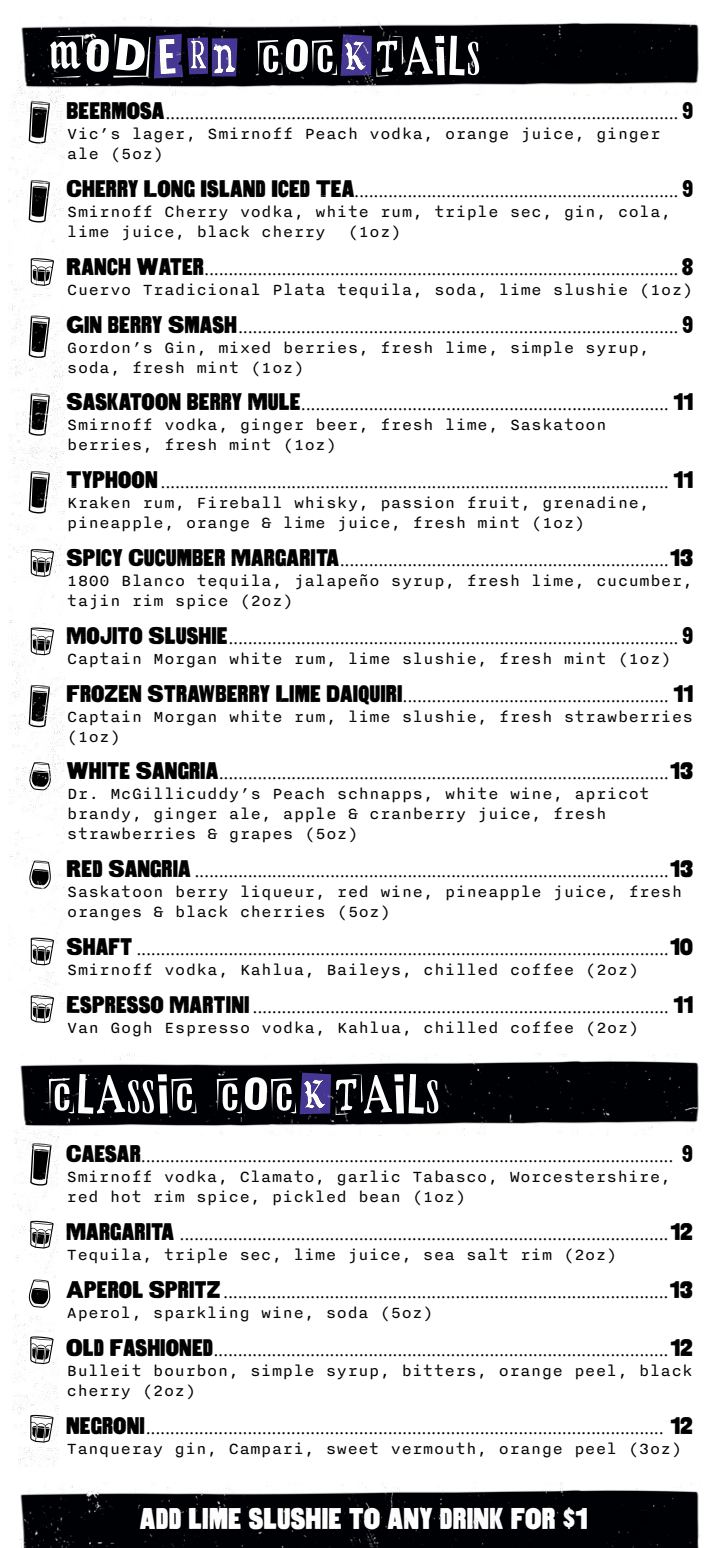
<style>
.page{position:relative;width:720px;height:1548px;background:#fff}
.page>*{position:absolute;margin:0;border:0;box-sizing:border-box;transform-origin:0 0}
.t1{font:800 30px "Aurochs";letter-spacing:.03em;color:#fff}
.t2{font:800 24px "Aurochs";letter-spacing:.03em;color:#000}
.t3{font:18px/20px "Nitti Typewriter";color:#000}
.t4{font:10px "Typeka";color:#000}
</style>
<div class="page">
<svg style="left:31px;top:1013px;width:21px;height:10px"></svg>
<img style="left:8px;top:453px;width:57px;height:560px">
<img style="left:8px;top:95px;width:57px;height:358px">
<img style="left:12px;top:1131px;width:47px;height:334px">
<img style="left:18px;top:1053px;width:681px;height:82px">
<img style="left:17px;top:16px;width:682px;height:80px">
<img style="left:20px;top:1482px;width:680px;height:66px">
<h2 class="t2" style="left:683px;top:102px;width:12px">9</h2>
<h2 class="t2" style="left:67px;top:102px;width:99px">BEERMOSA</h2>
<p class="t4" style="left:166px;top:110px;width:513px">..........................................................................................................</p>
<h3 class="t3" style="left:67px;top:124px;width:596px">Vic’s lager, Smirnoff Peach vodka, orange juice, ginger ale (5oz)</h3>
<h2 class="t2" style="left:67px;top:180px;width:289px">CHERRY LONG ISLAND ICED TEA</h2>
<p class="t4" style="left:355px;top:188px;width:324px">...................................................................</p>
<h2 class="t2" style="left:683px;top:180px;width:12px">9</h2>
<h3 class="t3" style="left:67px;top:202px;width:606px">Smirnoff Cherry vodka, white rum, triple sec, gin, cola, lime juice, black cherry (1oz)</h3>
<h2 class="t2" style="left:67px;top:257px;width:138px">RANCH WATER</h2>
<p class="t4" style="left:205px;top:266px;width:474px">..................................................................................................</p>
<h2 class="t2" style="left:682px;top:257px;width:12px">8</h2>
<h3 class="t3" style="left:67px;top:280px;width:628px">Cuervo Tradicional Plata tequila, soda, lime slushie (1oz)</h3>
<h2 class="t2" style="left:67px;top:315px;width:171px">GIN BERRY SMASH</h2>
<p class="t4" style="left:239px;top:324px;width:440px">...........................................................................................</p>
<h2 class="t2" style="left:683px;top:315px;width:12px">9</h2>
<h3 class="t3" style="left:67px;top:338px;width:585px">Gordon’s Gin, mixed berries, fresh lime, simple syrup, soda, fresh mint (1oz)</h3>
<h2 class="t2" style="left:67px;top:393px;width:235px">SASKATOON BERRY MULE</h2>
<p class="t4" style="left:302px;top:402px;width:368px">............................................................................</p>
<h2 class="t2" style="left:674px;top:393px;width:21px">11</h2>
<h3 class="t3" style="left:67px;top:415px;width:542px">Smirnoff vodka, ginger beer, fresh lime, Saskatoon berries, fresh mint (1oz)</h3>
<h2 class="t2" style="left:67px;top:471px;width:92px">TYPHOON</h2>
<p class="t4" style="left:162px;top:479px;width:508px">.........................................................................................................</p>
<h2 class="t2" style="left:674px;top:471px;width:21px">11</h2>
<h3 class="t3" style="left:67px;top:493px;width:585px">Kraken rum, Fireball whisky, passion fruit, grenadine, pineapple, orange &amp; lime juice, fresh mint (1oz)</h3>
<h2 class="t2" style="left:67px;top:549px;width:273px">SPICY CUCUMBER MARGARITA</h2>
<p class="t4" style="left:341px;top:557px;width:329px">....................................................................</p>
<h2 class="t2" style="left:671px;top:549px;width:24px">13</h2>
<h3 class="t3" style="left:67px;top:571px;width:628px">1800 Blanco tequila, jalapeño syrup, fresh lime, cucumber, tajin rim spice (2oz)</h3>
<h2 class="t2" style="left:67px;top:626px;width:162px">MOJITO SLUSHIE</h2>
<p class="t4" style="left:229px;top:635px;width:450px">.............................................................................................</p>
<h2 class="t2" style="left:683px;top:626px;width:12px">9</h2>
<h3 class="t3" style="left:67px;top:649px;width:606px">Captain Morgan white rum, lime slushie, fresh mint (1oz)</h3>
<h2 class="t2" style="left:67px;top:684px;width:337px">FROZEN STRAWBERRY LIME DAIQUIRI</h2>
<h2 class="t2" style="left:674px;top:684px;width:21px">11</h2>
<h3 class="t3" style="left:67px;top:707px;width:628px">Captain Morgan white rum, lime slushie, fresh strawberries (1oz)</h3>
<h2 class="t2" style="left:67px;top:762px;width:153px">WHITE SANGRIA</h2>
<p class="t4" style="left:220px;top:771px;width:450px">.............................................................................................</p>
<p class="t4" style="left:404px;top:693px;width:266px">.......................................................</p>
<h2 class="t2" style="left:671px;top:762px;width:24px">13</h2>
<h3 class="t3" style="left:67px;top:784px;width:585px">Dr. McGillicuddy’s Peach schnapps, white wine, apricot brandy, ginger ale, apple &amp; cranberry juice, fresh strawberries &amp; grapes (5oz)</h3>
<h2 class="t2" style="left:67px;top:860px;width:125px">RED SANGRIA</h2>
<p class="t4" style="left:195px;top:868px;width:474px">..................................................................................................</p>
<h2 class="t2" style="left:671px;top:860px;width:24px">13</h2>
<h3 class="t3" style="left:67px;top:882px;width:617px">Saskatoon berry liqueur, red wine, pineapple juice, fresh oranges &amp; black cherries (5oz)</h3>
<h2 class="t2" style="left:67px;top:938px;width:67px">SHAFT</h2>
<p class="t4" style="left:137px;top:946px;width:532px">..............................................................................................................</p>
<h2 class="t2" style="left:670px;top:938px;width:24px">10</h2>
<h3 class="t3" style="left:67px;top:960px;width:574px">Smirnoff vodka, Kahlua, Baileys, chilled coffee (2oz)</h3>
<h2 class="t2" style="left:67px;top:995px;width:184px">ESPRESSO MARTINI</h2>
<p class="t4" style="left:254px;top:1004px;width:416px">......................................................................................</p>
<h2 class="t2" style="left:674px;top:995px;width:21px">11</h2>
<h3 class="t3" style="left:67px;top:1018px;width:574px">Van Gogh Espresso vodka, Kahlua, chilled coffee (2oz)</h3>
<h2 class="t2" style="left:67px;top:1145px;width:75px">CAESAR</h2>
<p class="t4" style="left:142px;top:1154px;width:532px">..............................................................................................................</p>
<h2 class="t2" style="left:683px;top:1145px;width:12px">9</h2>
<h3 class="t3" style="left:67px;top:1167px;width:606px">Smirnoff vodka, Clamato, garlic Tabasco, Worcestershire, red hot rim spice, pickled bean (1oz)</h3>
<h2 class="t2" style="left:67px;top:1223px;width:109px">MARGARITA</h2>
<p class="t4" style="left:181px;top:1231px;width:489px">.....................................................................................................</p>
<h2 class="t2" style="left:671px;top:1223px;width:23px">12</h2>
<h3 class="t3" style="left:67px;top:1245px;width:552px">Tequila, triple sec, lime juice, sea salt rim (2oz)</h3>
<h2 class="t2" style="left:67px;top:1281px;width:155px">APEROL SPRITZ</h2>
<p class="t4" style="left:224px;top:1289px;width:445px">............................................................................................</p>
<h2 class="t2" style="left:670px;top:1281px;width:24px">13</h2>
<h3 class="t3" style="left:67px;top:1303px;width:369px">Aperol, sparkling wine, soda (5oz)</h3>
<h2 class="t2" style="left:67px;top:1339px;width:148px">OLD FASHIONED</h2>
<p class="t4" style="left:214px;top:1347px;width:455px">..............................................................................................</p>
<h2 class="t2" style="left:671px;top:1339px;width:23px">12</h2>
<h3 class="t3" style="left:67px;top:1361px;width:628px">Bulleit bourbon, simple syrup, bitters, orange peel, black cherry (2oz)</h3>
<h2 class="t2" style="left:67px;top:1416px;width:80px">NEGRONI</h2>
<p class="t4" style="left:147px;top:1425px;width:518px">...........................................................................................................</p>
<h2 class="t2" style="left:671px;top:1416px;width:23px">12</h2>
<h3 class="t3" style="left:67px;top:1439px;width:617px">Tanqueray gin, Campari, sweet vermouth, orange peel (3oz)</h3>
<h1 class="t1" style="left:140px;top:1508px;width:448px">ADD LIME SLUSHIE TO ANY DRINK FOR $1</h1>
</div>
